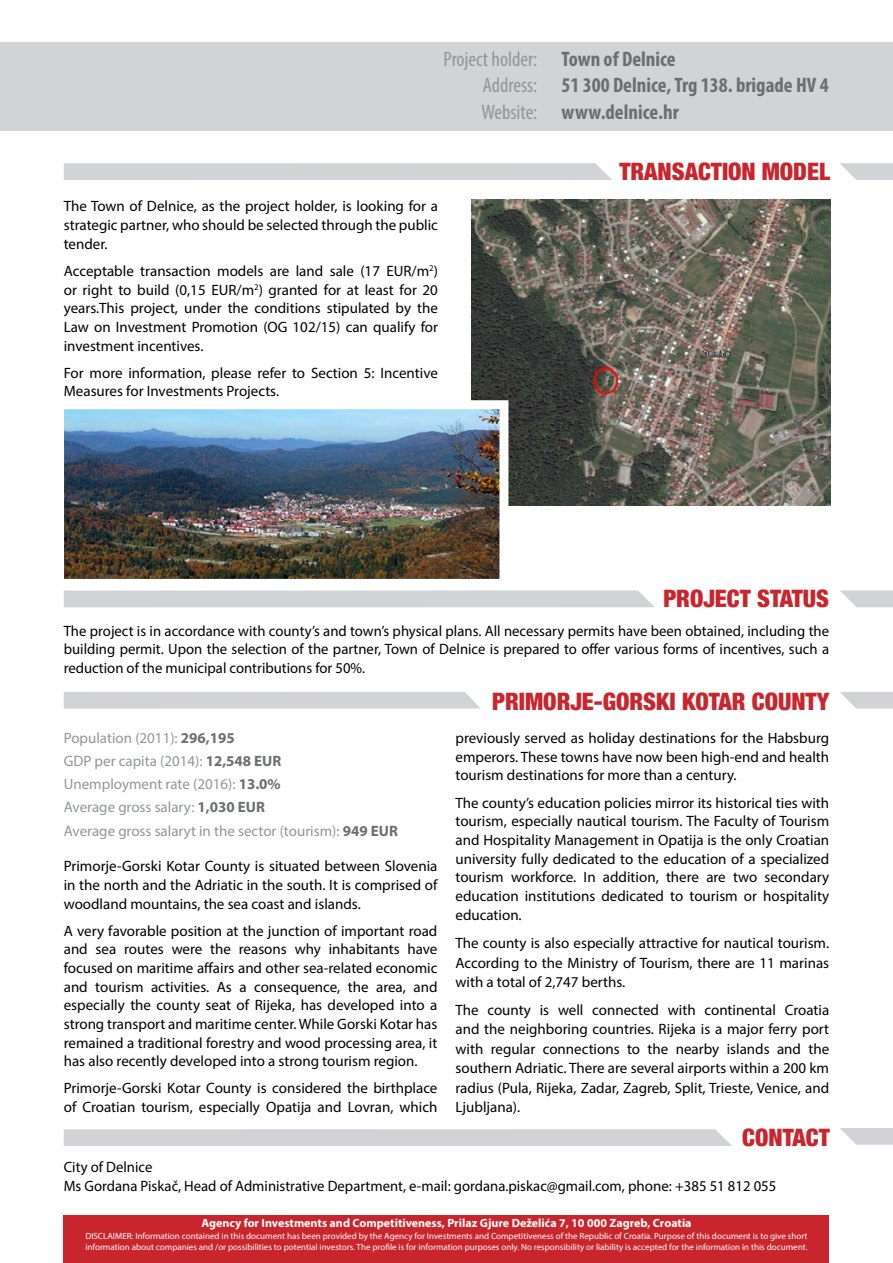
<style>
.page{position:relative;width:893px;height:1263px;background:#fff}
.page>*{position:absolute;margin:0;border:0;box-sizing:border-box;transform-origin:0 0}
.t1{font:900 condensed 24px "Helvetica Neue";color:#c9252c}
.t2{font:700 condensed 21px/26.2px "Myriad Pro";color:#6d6e71}
.t3{font:condensed 21px/26.2px "Myriad Pro";color:#939598;text-align:right}
.t4{font:15px/18.8px "Myriad Pro";color:#000;text-align:justify}
.t5{font:15px/23.1px "Myriad Pro";color:#939598}
.t6{font:700 12px "Myriad Pro";color:#fff}
.t7{font:9px/10.5px "Myriad Pro";color:#fff}
.s1{font-weight:400;color:#939598}
.s2{font-weight:700;color:#6d6e71}
</style>
<div class="page">
<div style="left:0;top:42px;width:893px;height:88px;background:#d1d3d4"></div>
<div style="left:64px;top:1215px;width:765px;height:48px;background:#c9252c"></div>
<svg style="left:840px;top:692px;width:53px;height:17px"></svg>
<svg style="left:64px;top:692px;width:416px;height:17px;background:#d2d4d5"></svg>
<svg style="left:840px;top:1128px;width:53px;height:17px"></svg>
<svg style="left:64px;top:1129px;width:668px;height:17px;background:#d2d4d5"></svg>
<img style="left:471px;top:200px;width:359px;height:306px">
<svg style="left:840px;top:590px;width:53px;height:17px"></svg>
<div style="left:64px;top:590px;width:590px;height:17px;background:#d1d3d4"></div>
<svg style="left:840px;top:163px;width:53px;height:17px"></svg>
<div style="left:64px;top:163px;width:548px;height:17px;background:#d1d3d4"></div>
<img style="left:65px;top:410px;width:433px;height:168px">
<div style="left:55px;top:400px;width:453px;height:188px;border:9px solid #fff"></div>
<h2 class="t3" style="left:443px;top:46px;width:95px">Project holder:<br>Address:</h2>
<h2 class="t2" style="left:562px;top:45px;width:269px">Town of Delnice<br>51 300 Delnice, Trg 138. brigade HV 4</h2>
<h2 class="t2" style="left:482px;top:98px;width:199px"><span class="s1">Website:</span> www.delnice.hr</h2>
<p class="t4" style="left:64px;top:196px;width:376px">The Town of Delnice, as the project holder, is looking for a strategic partner, who should be selected through the public tender.</p>
<p class="t4" style="left:64px;top:261px;width:376px">Acceptable transaction models are land sale (17 EUR/m<sup>2</sup>) or right to build (0,15 EUR/m<sup>2</sup>) granted for at least for 20 years.This project, under the conditions stipulated by the Law on Investment Promotion (OG 102/15) can qualify for investment incentives.</p>
<p class="t4" style="left:64px;top:364px;width:376px;line-height:18px">For more information, please refer to Section 5: Incentive<br>Measures for Investments Projects.</p>
<h1 class="t1" style="left:619px;top:157px;width:40px">TRANSA</h1>
<h1 class="t1" style="left:698px;top:157px;width:96px">CTION MODEL</h1>
<h1 class="t1" style="left:663px;top:584px;width:166px">PROJECT STATUS</h1>
<p class="t4" style="left:64px;top:621px;width:767px">The project is in accordance with county’s and town’s physical plans. All necessary permits have been obtained, including the building permit. Upon the selection of the partner, Town of Delnice is prepared to offer various forms of incentives, such a reduction of the municipal contributions for 50%.</p>
<p class="t5" style="left:64px;top:726px;width:336px">Population (2011): <span class="s2">296,195<br></span>GDP per capita (2014): <span class="s2">12,548 EUR<br></span>Unemployment rate (2016): <span class="s2">13.0%<br></span>Average gross salary: <span class="s2">1,030 EUR<br></span>Average gross salaryt in the sector (tourism): <span class="s2">949 EUR</span></p>
<p class="t4" style="left:64px;top:857px;width:375px">Primorje-Gorski Kotar County is situated between Slovenia in the north and the Adriatic in the south. It is comprised of woodland mountains, the sea coast and islands.</p>
<p class="t4" style="left:64px;top:921px;width:375px">A very favorable position at the junction of important road and sea routes were the reasons why inhabitants have focused on maritime affairs and other sea-related economic and tourism activities. As a consequence, the area, and especially the county seat of Rijeka, has developed into a strong transport and maritime center. While Gorski Kotar has remained a traditional forestry and wood processing area, it has also recently developed into a strong tourism region.</p>
<p class="t4" style="left:64px;top:1079px;width:375px">Primorje-Gorski Kotar County is considered the birthplace of Croatian tourism, especially Opatija and Lovran, which</p>
<h1 class="t1" style="left:492px;top:686px;width:339px">PRIMORJE-GORSKI KOTAR COUNTY</h1>
<p class="t4" style="left:455px;top:728px;width:375px">previously served as holiday destinations for the Habsburg emperors. These towns have now been high-end and health tourism destinations for more than a century.</p>
<p class="t4" style="left:455px;top:793px;width:375px">The county’s education policies mirror its historical ties with tourism, especially nautical tourism. The Faculty of Tourism and Hospitality Management in Opatija is the only Croatian university fully dedicated to the education of a specialized tourism workforce. In addition, there are two secondary education institutions dedicated to tourism or hospitality education.</p>
<p class="t4" style="left:455px;top:933px;width:375px;line-height:19.4px">The county is also especially attractive for nautical tourism.<br>According to the Ministry of Tourism, there are 11 marinas with a total of 2,747 berths.</p>
<p class="t4" style="left:455px;top:1000px;width:375px;line-height:19.4px">The county is well connected with continental Croatia and the neighboring countries. Rijeka is a major ferry port with regular connections to the nearby islands and the southern Adriatic. There are several airports within a 200 km radius (Pula, Rijeka, Zadar, Zagreb, Split, Trieste, Venice, and Ljubljana).</p>
<h1 class="t1" style="left:742px;top:1122px;width:89px">CONTACT</h1>
<p class="t4" style="left:64px;top:1156px;width:714px;line-height:19.5px">City of Delnice<br>Ms Gordana Piskač, Head of Administrative Department, e-mail: gordana.piskac@gmail.com, phone: +385 51 812 055</p>
<p class="t6" style="left:201px;top:1215px;width:492px">Agency for Investments and Competitiveness, Prilaz Gjure Deželića 7, 10 000 Zagreb, Croatia</p>
<p class="t7" style="left:85px;top:1231px;width:724px">DISCLAIMER: Information contained in this document has been provided by the Agency for Investments and Competitiveness of the Republic of Croatia. Purpose of this document is to give short information about companies and /or possibilities to potential investors. The profile is for information purposes only. No responsibility or liability is accepted for the information in this document.</p>
</div>
